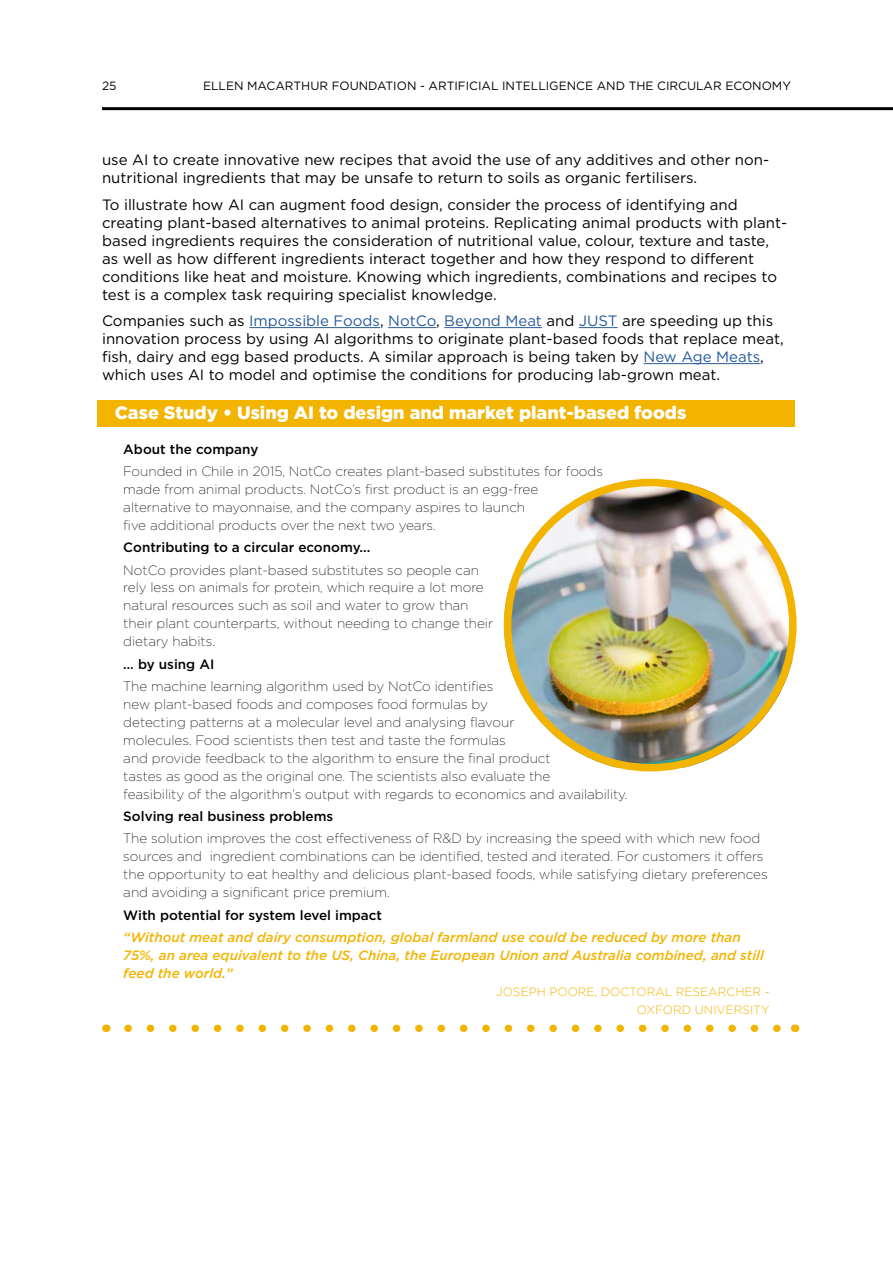
<style>
.page{position:relative;width:893px;height:1263px;background:#fff}
.page>*{position:absolute;margin:0;border:0;box-sizing:border-box;transform-origin:0 0}
.t1{font:900 18px "Gotham";color:#fff}
.t2{font:15px/18px "Gotham";color:#000}
.t3{font:200 13.5px/18px "Gotham";color:#000}
.t4{font:italic 500 13.5px/18px "Gotham";color:#f3b400}
.t5{font:500 13.5px "Gotham";color:#000}
.t6{font:12px "Gotham";color:#000}
.t7{font:300 12px/18px "Gotham";color:#f3b400;text-align:right}
.s1{color:#275b9b}
</style>
<div class="page">
<hr style="left:102px;top:107px;width:791px;height:3px;background:#000">
<hr style="left:249px;top:327px;width:131px;height:1px;background:#275b9b">
<hr style="left:388px;top:327px;width:48px;height:1px;background:#275b9b">
<hr style="left:444px;top:327px;width:98px;height:1px;background:#275b9b">
<hr style="left:579px;top:327px;width:39px;height:1px;background:#275b9b">
<hr style="left:644px;top:363px;width:116px;height:1px;background:#275b9b">
<div style="left:98px;top:400px;width:697px;height:27px;background:#f3b400"></div>
<svg style="left:128px;top:1024px;width:653px;height:8px"></svg>
<img style="left:504px;top:484px;width:286px;height:283px">
<div style="left:504px;top:479px;width:293px;height:292px;border:8px solid #f3b400;border-radius:50%"></div>
<p class="t6" style="left:102px;top:78px;width:16px">25</p>
<p class="t6" style="left:203px;top:78px;width:589px">ELLEN MACARTHUR FOUNDATION - ARTIFICIAL INTELLIGENCE AND THE CIRCULAR ECONOMY</p>
<p class="t2" style="left:102px;top:150px;width:669px">use AI to create innovative new recipes that avoid the use of any additives and other non&shy;nutritional ingredients that may be unsafe to return to soils as organic fertilisers.</p>
<p class="t2" style="left:102px;top:195px;width:687px">To illustrate how AI can augment food design, consider the process of identifying and creating plant-based alternatives to animal proteins. Replicating animal products with plant&shy;based ingredients requires the consideration of nutritional value, colour, texture and taste, as well as how different ingredients interact together and how they respond to different conditions like heat and moisture. Knowing which ingredients, combinations and recipes to test is a complex task requiring specialist knowledge.</p>
<p class="t2" style="left:102px;top:311px;width:683px">Companies such as <span class="s1">Impossible Foods</span>, <span class="s1">NotCo</span>, <span class="s1">Beyond Meat</span> and <span class="s1">JUST</span> are speeding up this innovation process by using AI algorithms to originate plant-based foods that replace meat, fish, dairy and egg based products. A similar approach is being taken by <span class="s1">New Age Meats</span>, which uses AI to model and optimise the conditions for producing lab-grown meat.</p>
<h1 class="t1" style="left:115px;top:400px;width:573px">Case Study • Using AI to design and market plant-based foods</h1>
<p class="t5" style="left:123px;top:440px;width:137px">About the company</p>
<p class="t3" style="left:123px;top:462px;width:481px">Founded in Chile in 2015, NotCo creates plant-based substitutes for foods made from animal products. NotCo’s first product is an egg-free alternative to mayonnaise, and the company aspires to launch<br>five additional products over the next two years.</p>
<p class="t5" style="left:123px;top:539px;width:249px">Contributing to a circular economy...</p>
<p class="t3" style="left:123px;top:560px;width:371px">NotCo provides plant-based substitutes so people can rely less on animals for protein, which require a lot more natural resources such as soil and water to grow than their plant counterparts, without needing to change their dietary habits.</p>
<p class="t5" style="left:123px;top:655px;width:92px">… by using AI</p>
<p class="t3" style="left:123px;top:677px;width:506px">The machine learning algorithm used by NotCo identifies<br>new plant-based foods and composes food formulas by<br>detecting patterns at a molecular level and analysing flavour<br>molecules. Food scientists then test and taste the formulas<br>and provide feedback to the algorithm to ensure the final product<br>tastes as good as the original one. The scientists also evaluate the<br>feasibility of the algorithm’s output with regards to economics and availability.</p>
<p class="t5" style="left:123px;top:808px;width:212px">Solving real business problems</p>
<p class="t3" style="left:123px;top:829px;width:646px">The solution improves the cost effectiveness of R&amp;D by increasing the speed with which new food sources and ingredient combinations can be identified, tested and iterated. For customers it offers the opportunity to eat healthy and delicious plant-based foods, while satisfying dietary preferences and avoiding a significant price premium.</p>
<p class="t5" style="left:123px;top:906px;width:260px">With potential for system level impact</p>
<p class="t4" style="left:123px;top:928px;width:642px">“Without meat and dairy consumption, global farmland use could be reduced by more than<br>75%, an area equivalent to the US, China, the European Union and Australia combined, and still feed the world.”</p>
<p class="t7" style="left:496px;top:982px;width:275px">JOSEPH POORE, DOCTORAL RESEARCHER -<br>OXFORD UNIVERSITY</p>
</div>
